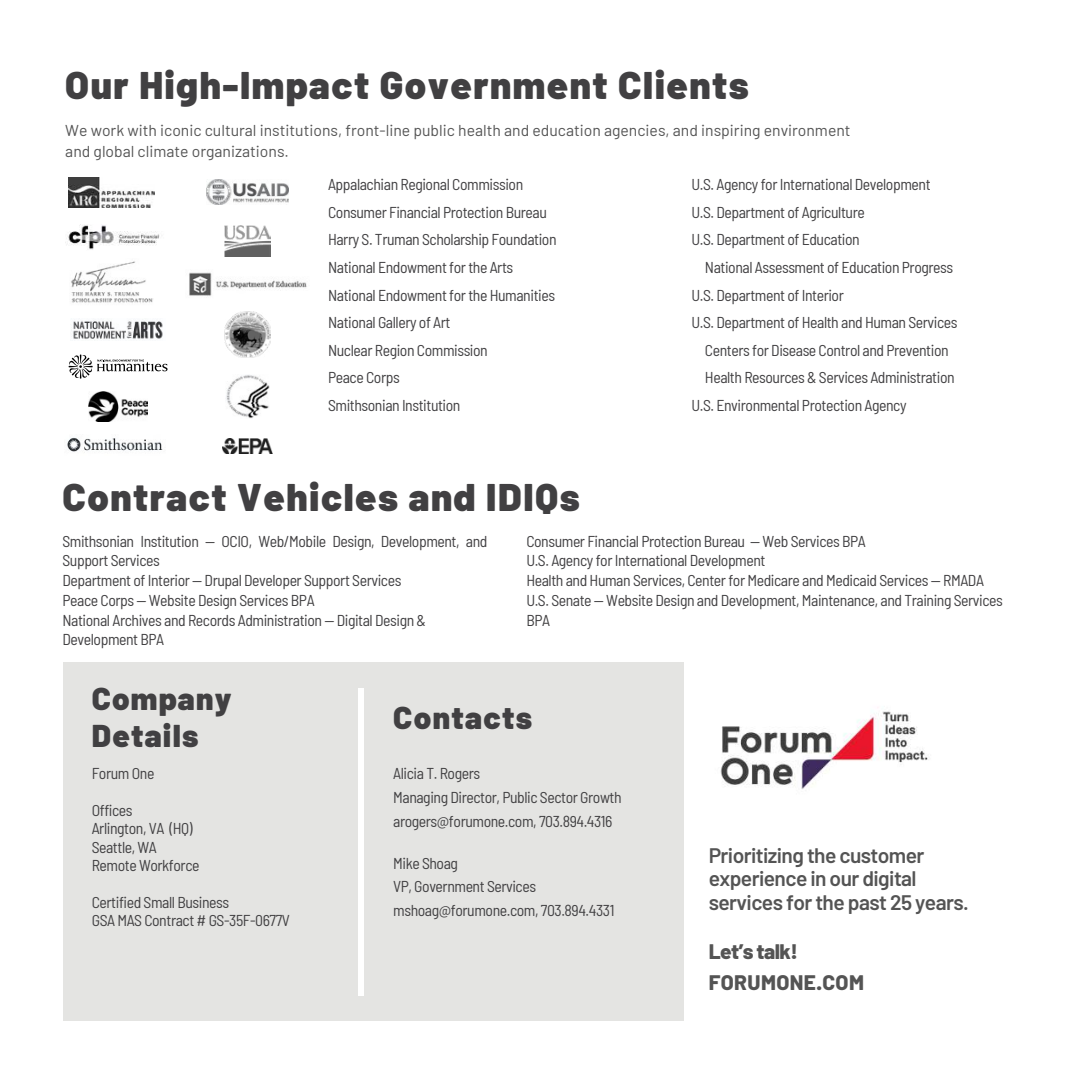
<style>
.page{position:relative;width:1071px;height:1071px;background:#fff}
.page>*{position:absolute;margin:0;border:0;box-sizing:border-box;transform-origin:0 0}
.t1{font:900 38.5px "Barlow";letter-spacing:.04em;color:#414042}
.t2{font:900 31.5px/36.8px "Barlow";letter-spacing:.04em;color:#414042}
.t3{font:600 21px/23.6px "Barlow";letter-spacing:-.03em;color:#545454}
.t4{font:800 21px/31.5px "Barlow";letter-spacing:.02em;color:#545454}
.t5{font:semi-condensed 15.75px/27.7px "Barlow";letter-spacing:-.03em;color:#414042}
.t6{font:15.75px/21px "Barlow";color:#545454}
</style>
<div class="page">
<img style="left:89px;top:392px;width:59px;height:30px">
<img style="left:206px;top:180px;width:83px;height:25px">
<img style="left:225px;top:225px;width:45px;height:31px">
<svg style="left:69px;top:355px;width:99px;height:24px"></svg>
<img style="left:69px;top:177px;width:85px;height:30px">
<img style="left:65px;top:224px;width:95px;height:26px">
<img style="left:71px;top:261px;width:82px;height:42px">
<img style="left:67px;top:437px;width:96px;height:16px">
<img style="left:73px;top:321px;width:90px;height:18px">
<img style="left:189px;top:272px;width:118px;height:24px">
<img style="left:225px;top:312px;width:45px;height:45px">
<img style="left:223px;top:439px;width:49px;height:15px">
<img style="left:226px;top:375px;width:44px;height:44px">
<div style="left:63px;top:662px;width:621px;height:358px;background:#e4e4e2"></div>
<div style="left:359px;top:689px;width:5px;height:307px;background:#fff"></div>
<img style="left:720px;top:711px;width:208px;height:78px">
<h1 class="t1" style="left:65px;top:61px;width:685px">Our High-Impact Government Clients</h1>
<p class="t6" style="left:65px;top:119px;width:787px">We work with iconic cultural institutions, front-line public health and education agencies, and inspiring environment and global climate organizations.</p>
<p class="t5" style="left:328px;top:170px;width:230px">Appalachian Regional Commission<br>Consumer Financial Protection Bureau<br>Harry S. Truman Scholarship Foundation<br>National Endowment for the Arts<br>National Endowment for the Humanities<br>National Gallery of Art<br>Nuclear Region Commission<br>Peace Corps<br>Smithsonian Institution</p>
<h1 class="t1" style="left:63px;top:474px;width:519px">Contract Vehicles and IDIQs</h1>
<p class="t5" style="left:691px;top:170px;width:241px">U.S. Agency for International Development<br>U.S. Department of Agriculture<br>U.S. Department of Education</p>
<p class="t5" style="left:705px;top:252px;width:250px">National Assessment of Education Progress</p>
<p class="t5" style="left:691px;top:280px;width:154px">U.S. Department of Interior</p>
<p class="t5" style="left:691px;top:307px;width:268px">U.S. Department of Health and Human Services</p>
<p class="t5" style="left:705px;top:335px;width:245px">Centers for Disease Control and Prevention</p>
<p class="t5" style="left:705px;top:363px;width:251px">Health Resources &amp; Services Administration</p>
<p class="t5" style="left:691px;top:390px;width:217px">U.S. Environmental Protection Agency</p>
<p class="t5" style="left:63px;top:530px;width:426px;line-height:19.8px">Smithsonian Institution — OCIO, Web/Mobile Design, Development, and Support Services<br>Department of Interior — Drupal Developer Support Services<br>Peace Corps — Website Design Services BPA<br>National Archives and Records Administration — Digital Design &amp; Development BPA</p>
<p class="t5" style="left:526px;top:530px;width:478px;line-height:19.6px">Consumer Financial Protection Bureau — Web Services BPA<br>U.S. Agency for International Development<br>Health and Human Services, Center for Medicare and Medicaid Services — RMADA U.S. Senate — Website Design and Development, Maintenance, and Training Services BPA</p>
<h2 class="t2" style="left:92px;top:681px;width:141px">Company<br>Details</h2>
<p class="t5" style="left:92px;top:759px;width:64px">Forum One</p>
<p class="t5" style="left:92px;top:800px;width:109px;line-height:18.4px">Offices<br>Arlington, VA (HQ)<br>Seattle, WA<br>Remote Workforce</p>
<p class="t5" style="left:92px;top:892px;width:200px;line-height:18.4px">Certified Small Business<br>GSA MAS Contract # GS-35F-0677V</p>
<h2 class="t2" style="left:393px;top:700px;width:141px">Contacts</h2>
<p class="t5" style="left:393px;top:761px;width:230px;line-height:23.6px">Alicia T. Rogers<br>Managing Director, Public Sector Growth arogers@forumone.com, 703.894.4316</p>
<p class="t5" style="left:393px;top:850px;width:223px;line-height:23.6px">Mike Shoag<br>VP, Government Services mshoag@forumone.com, 703.894.4331</p>
<h3 class="t3" style="left:709px;top:842px;width:262px">Prioritizing the customer experience in our digital services for the past 25 years.</h3>
<h3 class="t4" style="left:709px;top:935px;width:157px">Let’s talk!<br>FORUMONE.COM</h3>
</div>
